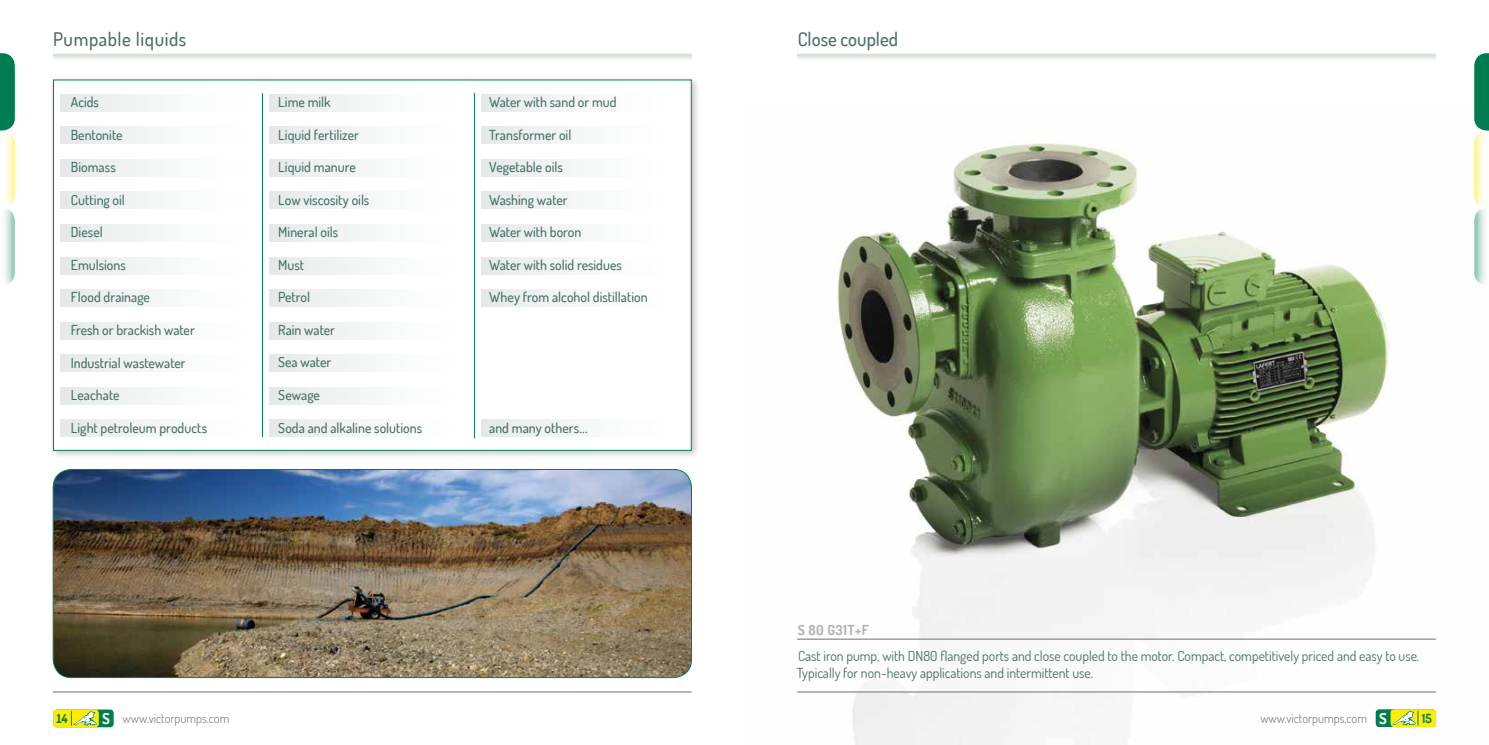
<style>
.page{position:relative;width:1489px;height:745px;background:#fff}
.page>*{position:absolute;margin:0;border:0;box-sizing:border-box;transform-origin:0 0}
.t1{font:500 18.75px "Dosis";letter-spacing:.03em;color:#476e66}
.t2{font:500 18.75px "Dosis";color:#476e66}
.t3{font:700 15px "Dosis";color:#fff}
.t4{font:500 13.75px "Dosis";color:#476e66}
.t5{font:13.75px/16.5px "Dosis";color:#476e66}
.t6{font:700 13.75px "Dosis";letter-spacing:.03em;color:#b3b2b2}
.t7{font:300 12.5px "Dosis";color:#706f6f}
.t8{font:700 12.5px "Dosis";color:#007d4f}
.s1{font-weight:700;font-size:15px;color:#fff}
</style>
<div class="page">
<img style="left:797px;top:142px;width:640px;height:602px">
<div style="left:744px;top:638px;width:744px;height:53px;background:#fff"></div>
<hr style="left:797px;top:691px;width:638px;height:1px;background:#706f6f">
<div style="left:1375px;top:708px;width:60px;height:18px;background:#007d4f;border-radius:4px"></div>
<svg style="left:1390px;top:708px;width:45px;height:18px"></svg>
<hr style="left:797px;top:638px;width:638px;height:1px;background:#706f6f">
<svg style="left:1391px;top:710px;width:27px;height:14px"></svg>
<svg style="left:1474px;top:53px;width:14px;height:231px"></svg>
<hr style="left:53px;top:691px;width:638px;height:1px;background:#706f6f">
<div style="left:53px;top:709px;width:61px;height:17px;background:#007d4f;border-radius:4px"></div>
<div style="left:53px;top:709px;width:46px;height:17px;background:#ffed00;border-radius:4px"></div>
<svg style="left:71px;top:711px;width:26px;height:14px"></svg>
<div style="left:49px;top:75px;width:652px;height:384px;background:#000;opacity:.25"></div>
<div style="left:53px;top:80px;width:638px;height:370px;background:#fff"></div>
<hr style="left:474px;top:93px;width:1px;height:345px;background:#007d4f">
<hr style="left:262px;top:93px;width:1px;height:344px;background:#007d4f">
<img style="left:53px;top:469px;width:638px;height:208px">
<div style="left:53px;top:469px;width:638px;height:208px;border:1px solid #007d4f;border-radius:18px"></div>
<svg style="left:0;top:53px;width:15px;height:231px"></svg>
<div style="left:60px;top:94px;width:197px;height:18px;background:linear-gradient(to right,#e6ebea,#fff)"></div>
<div style="left:269px;top:94px;width:197px;height:18px;background:linear-gradient(to right,#e6ebea,#fff)"></div>
<div style="left:481px;top:94px;width:198px;height:18px;background:linear-gradient(to right,#e6ebea,#fff)"></div>
<div style="left:60px;top:126px;width:197px;height:18px;background:linear-gradient(to right,#e6ebea,#fff)"></div>
<div style="left:269px;top:126px;width:197px;height:18px;background:linear-gradient(to right,#e6ebea,#fff)"></div>
<div style="left:481px;top:126px;width:198px;height:18px;background:linear-gradient(to right,#e6ebea,#fff)"></div>
<div style="left:60px;top:159px;width:197px;height:18px;background:linear-gradient(to right,#e6ebea,#fff)"></div>
<div style="left:269px;top:159px;width:197px;height:18px;background:linear-gradient(to right,#e6ebea,#fff)"></div>
<div style="left:481px;top:159px;width:198px;height:18px;background:linear-gradient(to right,#e6ebea,#fff)"></div>
<div style="left:60px;top:191px;width:197px;height:18px;background:linear-gradient(to right,#e6ebea,#fff)"></div>
<div style="left:269px;top:191px;width:197px;height:18px;background:linear-gradient(to right,#e6ebea,#fff)"></div>
<div style="left:481px;top:191px;width:198px;height:18px;background:linear-gradient(to right,#e6ebea,#fff)"></div>
<div style="left:60px;top:224px;width:197px;height:18px;background:linear-gradient(to right,#e6ebea,#fff)"></div>
<div style="left:269px;top:224px;width:197px;height:18px;background:linear-gradient(to right,#e6ebea,#fff)"></div>
<div style="left:481px;top:224px;width:198px;height:18px;background:linear-gradient(to right,#e6ebea,#fff)"></div>
<div style="left:60px;top:256px;width:197px;height:18px;background:linear-gradient(to right,#e6ebea,#fff)"></div>
<div style="left:269px;top:256px;width:197px;height:18px;background:linear-gradient(to right,#e6ebea,#fff)"></div>
<div style="left:481px;top:256px;width:198px;height:18px;background:linear-gradient(to right,#e6ebea,#fff)"></div>
<div style="left:60px;top:289px;width:197px;height:18px;background:linear-gradient(to right,#e6ebea,#fff)"></div>
<div style="left:269px;top:289px;width:197px;height:18px;background:linear-gradient(to right,#e6ebea,#fff)"></div>
<div style="left:481px;top:289px;width:198px;height:18px;background:linear-gradient(to right,#e6ebea,#fff)"></div>
<div style="left:60px;top:321px;width:197px;height:18px;background:linear-gradient(to right,#e6ebea,#fff)"></div>
<div style="left:269px;top:321px;width:197px;height:18px;background:linear-gradient(to right,#e6ebea,#fff)"></div>
<div style="left:60px;top:354px;width:197px;height:18px;background:linear-gradient(to right,#e6ebea,#fff)"></div>
<div style="left:269px;top:354px;width:197px;height:18px;background:linear-gradient(to right,#e6ebea,#fff)"></div>
<div style="left:60px;top:386px;width:197px;height:18px;background:linear-gradient(to right,#e6ebea,#fff)"></div>
<div style="left:269px;top:386px;width:197px;height:18px;background:linear-gradient(to right,#e6ebea,#fff)"></div>
<div style="left:60px;top:419px;width:197px;height:18px;background:linear-gradient(to right,#e6ebea,#fff)"></div>
<div style="left:269px;top:419px;width:197px;height:18px;background:linear-gradient(to right,#e6ebea,#fff)"></div>
<div style="left:481px;top:419px;width:198px;height:18px;background:linear-gradient(to right,#e6ebea,#fff)"></div>
<h1 class="t1" style="left:53px;top:27px;width:135px">Pumpable liquids</h1>
<p class="t4" style="left:71px;top:93px;width:30px">Acids</p>
<p class="t4" style="left:71px;top:126px;width:53px">Bentonite</p>
<p class="t4" style="left:71px;top:158px;width:46px">Biomass</p>
<p class="t4" style="left:71px;top:191px;width:56px">Cutting oil</p>
<p class="t4" style="left:71px;top:223px;width:33px">Diesel</p>
<p class="t4" style="left:71px;top:256px;width:57px">Emulsions</p>
<p class="t4" style="left:71px;top:288px;width:81px">Flood drainage</p>
<p class="t4" style="left:71px;top:321px;width:125px">Fresh or brackish water</p>
<p class="t4" style="left:71px;top:353px;width:116px">Industrial wastewater</p>
<p class="t4" style="left:71px;top:386px;width:50px">Leachate</p>
<p class="t4" style="left:71px;top:418px;width:138px">Light petroleum products</p>
<p class="t4" style="left:278px;top:93px;width:54px">Lime milk</p>
<p class="t4" style="left:278px;top:125px;width:82px">Liquid fertilizer</p>
<p class="t4" style="left:278px;top:158px;width:79px">Liquid manure</p>
<p class="t4" style="left:278px;top:190px;width:93px">Low viscosity oils</p>
<p class="t4" style="left:278px;top:223px;width:61px">Mineral oils</p>
<p class="t4" style="left:278px;top:256px;width:27px">Must</p>
<p class="t4" style="left:278px;top:288px;width:33px">Petrol</p>
<p class="t4" style="left:278px;top:321px;width:58px">Rain water</p>
<p class="t4" style="left:278px;top:353px;width:54px">Sea water</p>
<p class="t4" style="left:278px;top:386px;width:43px">Sewage</p>
<p class="t4" style="left:278px;top:418px;width:145px">Soda and alkaline solutions</p>
<p class="t4" style="left:489px;top:93px;width:129px">Water with sand or mud</p>
<p class="t4" style="left:489px;top:126px;width:84px">Transformer oil</p>
<p class="t4" style="left:489px;top:158px;width:75px">Vegetable oils</p>
<p class="t4" style="left:489px;top:191px;width:80px">Washing water</p>
<p class="t4" style="left:489px;top:223px;width:94px">Water with boron</p>
<p class="t4" style="left:489px;top:256px;width:134px">Water with solid residues</p>
<p class="t4" style="left:489px;top:288px;width:160px">Whey from alcohol distillation</p>
<p class="t4" style="left:489px;top:418px;width:100px">and many others...</p>
<h1 class="t2" style="left:797px;top:27px;width:102px">Close coupled</h1>
<p class="t6" style="left:797px;top:620px;width:73px">S 80 G31T+F</p>
<p class="t5" style="left:796px;top:647px;width:624px">Cast iron pump, with DN80 flanged ports and close coupled to the motor. Compact, competitively priced and easy to use.<br>Typically for non-heavy applications and intermittent use.</p>
<p class="t8" style="left:56px;top:709px;width:13px">14</p>
<p class="t7" style="left:102px;top:710px;width:128px"><span class="s1">S</span> www.victorpumps.com</p>
<p class="t7" style="left:1260px;top:710px;width:108px">www.victorpumps.com</p>
<p class="t8" style="left:1421px;top:709px;width:11px">15</p>
<p class="t3" style="left:1378px;top:708px;width:9px">S</p>
</div>
